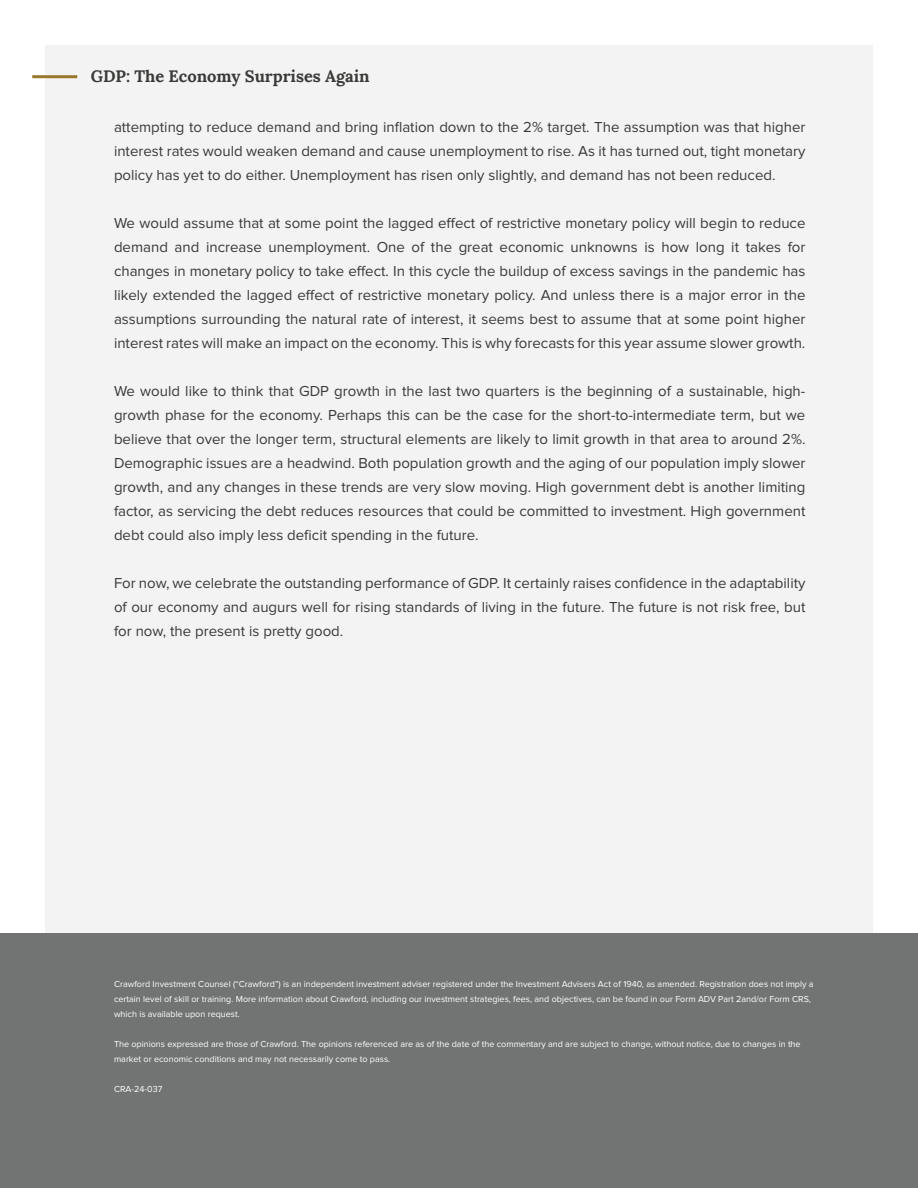
<style>
.page{position:relative;width:918px;height:1188px;background:#fff}
.page>*{position:absolute;margin:0;border:0;box-sizing:border-box;transform-origin:0 0}
.t1{font:700 16.5px "Lora";color:#383b37}
.t2{font:15px/24px "Proxima Nova";color:#383b37;text-align:justify}
.t3{font:9px/15px "Proxima Nova";color:#fff}
</style>
<div class="page">
<div style="left:45px;top:45px;width:828px;height:1098px;background:#f3f3f3"></div>
<hr style="left:32px;top:75px;width:45px;height:3px;background:#99782c">
<div style="left:0;top:933px;width:918px;height:255px;background:#717473"></div>
<p class="t1" style="left:91px;top:65px;width:281px">GDP: The Economy Surprises Again</p>
<p class="t2" style="left:114px;top:115px;width:693px">attempting to reduce demand and bring inflation down to the 2% target. The assumption was that higher interest rates would weaken demand and cause unemployment to rise. As it has turned out, tight monetary policy has yet to do either. Unemployment has risen only slightly, and demand has not been reduced.</p>
<p class="t2" style="left:114px;top:211px;width:693px">We would assume that at some point the lagged effect of restrictive monetary policy will begin to reduce demand and increase unemployment. One of the great economic unknowns is how long it takes for changes in monetary policy to take effect. In this cycle the buildup of excess savings in the pandemic has likely extended the lagged effect of restrictive monetary policy. And unless there is a major error in the assumptions surrounding the natural rate of interest, it seems best to assume that at some point higher interest rates will make an impact on the economy. This is why forecasts for this year assume slower growth.</p>
<p class="t2" style="left:114px;top:379px;width:693px">We would like to think that GDP growth in the last two quarters is the beginning of a sustainable, high&shy;growth phase for the economy. Perhaps this can be the case for the short-to-intermediate term, but we believe that over the longer term, structural elements are likely to limit growth in that area to around 2%.<br>Demographic issues are a headwind. Both population growth and the aging of our population imply slower growth, and any changes in these trends are very slow moving. High government debt is another limiting factor, as servicing the debt reduces resources that could be committed to investment. High government debt could also imply less deficit spending in the future.</p>
<p class="t2" style="left:114px;top:571px;width:693px">For now, we celebrate the outstanding performance of GDP. It certainly raises confidence in the adaptability of our economy and augurs well for rising standards of living in the future. The future is not risk free, but for now, the present is pretty good.</p>
<p class="t3" style="left:114px;top:977px;width:701px">Crawford Investment Counsel (“Crawford”) is an independent investment adviser registered under the Investment Advisers Act of 1940, as amended. Registration does not imply a certain level of skill or training. More information about Crawford, including our investment strategies, fees, and objectives, can be found in our Form ADV Part 2and/or Form CRS, which is available upon request.</p>
<p class="t3" style="left:114px;top:1037px;width:688px">The opinions expressed are those of Crawford. The opinions referenced are as of the date of the commentary and are subject to change, without notice, due to changes in the market or economic conditions and may not necessarily come to pass.</p>
<p class="t3" style="left:114px;top:1082px;width:50px">CRA-24-037</p>
</div>
